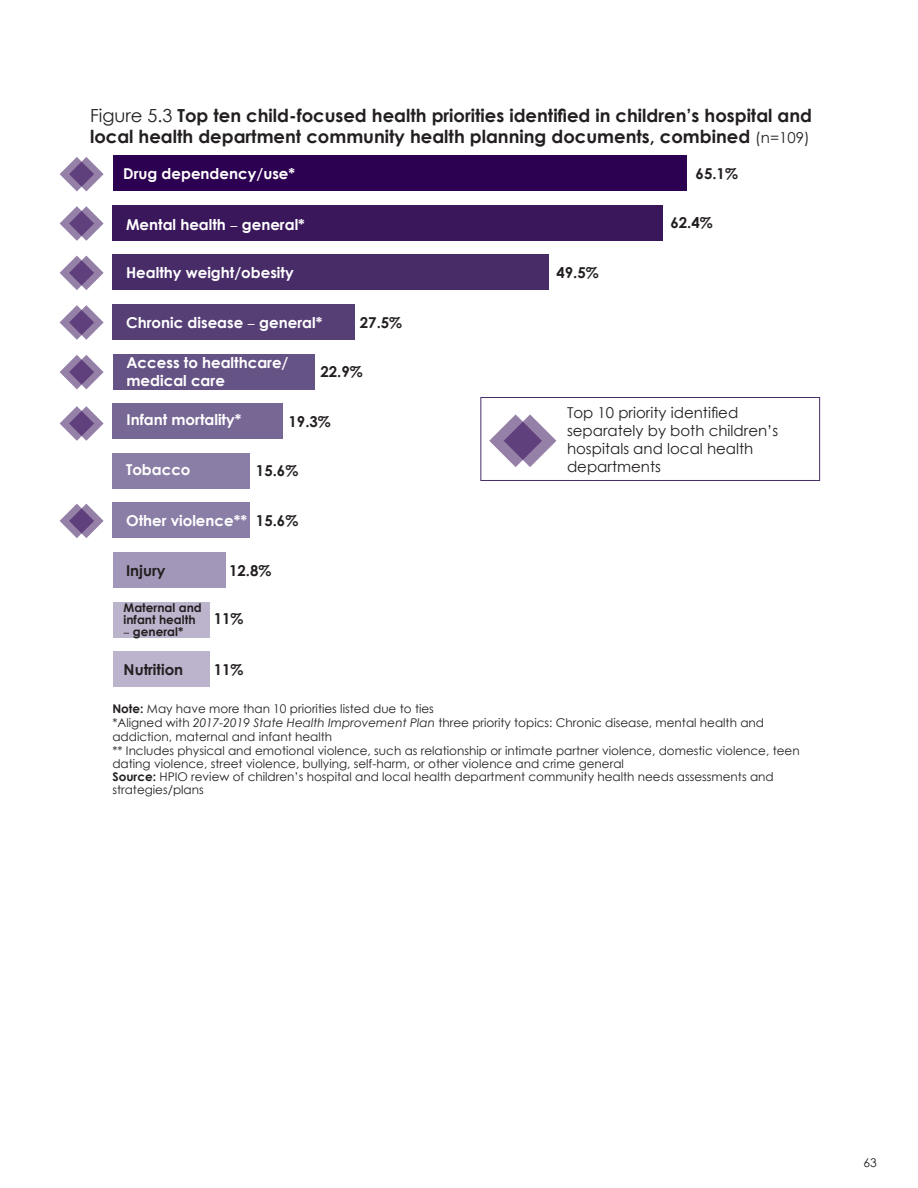
<style>
.page{position:relative;width:918px;height:1188px;background:#fff}
.page>*{position:absolute;margin:0;border:0;box-sizing:border-box;transform-origin:0 0}
.t1{font:700 18px/21.6px "Century Gothic";color:#231f20}
.t2{font:700 15px/18px "Century Gothic";color:#fff}
.t3{font:15px/18px "Century Gothic";color:#231f20}
.t4{font:700 15px "Century Gothic";color:#231f20}
.t5{font:12px/13.2px "Century Gothic";color:#231f20}
.t6{font:700 12px/12px "Century Gothic";color:#231f20}
.s1{font-weight:400}
.s2{font-weight:400;font-size:15px}
.s3{font-family:"Athelas"}
.s4{font-weight:700}
.s5{font-style:italic}
</style>
<div class="page">
<div style="left:481px;top:397px;width:339px;height:84px;border:1px solid #472c68"></div>
<div style="left:113px;top:155px;width:574px;height:36px;background:#2c0151"></div>
<div style="left:113px;top:205px;width:550px;height:36px;background:#3a175b"></div>
<div style="left:113px;top:254px;width:436px;height:36px;background:#472c68"></div>
<div style="left:113px;top:304px;width:242px;height:36px;background:#563f75"></div>
<div style="left:113px;top:354px;width:202px;height:35px;background:#665385"></div>
<div style="left:113px;top:403px;width:170px;height:36px;background:#776795"></div>
<div style="left:113px;top:453px;width:137px;height:36px;background:#8b7ea6"></div>
<div style="left:113px;top:503px;width:137px;height:35px;background:#8b7ea6"></div>
<div style="left:113px;top:552px;width:113px;height:36px;background:#a297b8"></div>
<div style="left:113px;top:602px;width:97px;height:35px;background:#bcb4cd"></div>
<div style="left:113px;top:651px;width:97px;height:36px;background:#bcb4cd"></div>
<svg style="left:489px;top:414px;width:67px;height:53px"></svg>
<svg style="left:60px;top:157px;width:44px;height:34px"></svg>
<svg style="left:60px;top:206px;width:44px;height:35px"></svg>
<svg style="left:60px;top:256px;width:44px;height:34px"></svg>
<svg style="left:60px;top:305px;width:44px;height:35px"></svg>
<svg style="left:60px;top:355px;width:44px;height:34px"></svg>
<svg style="left:60px;top:406px;width:44px;height:35px"></svg>
<svg style="left:60px;top:504px;width:44px;height:34px"></svg>
<h1 class="t1" style="left:90px;top:103px;width:724px"><span class="s1">Figure 5.3</span> Top ten child-focused health priorities identified in children’s hospital and local health department community health planning documents, combined <span class="s2">(n=109)</span></h1>
<p class="t2" style="left:123px;top:164px;width:173px">Drug dependency/use*</p>
<p class="t2" style="left:126px;top:214px;width:180px">Mental health <span class="s3">–</span> general*</p>
<p class="t2" style="left:126px;top:263px;width:169px">Healthy weight/obesity</p>
<p class="t2" style="left:126px;top:313px;width:198px">Chronic disease <span class="s3">–</span> general*</p>
<p class="t2" style="left:127px;top:353px;width:164px">Access to healthcare/ medical care</p>
<p class="t4" style="left:696px;top:162px;width:44px">65.1%</p>
<p class="t4" style="left:670px;top:211px;width:44px">62.4%</p>
<p class="t4" style="left:556px;top:261px;width:44px">49.5%</p>
<p class="t4" style="left:360px;top:311px;width:44px">27.5%</p>
<p class="t4" style="left:320px;top:360px;width:44px">22.9%</p>
<p class="t4" style="left:289px;top:410px;width:44px">19.3%</p>
<p class="t4" style="left:256px;top:460px;width:44px">15.6%</p>
<p class="t4" style="left:256px;top:509px;width:44px">15.6%</p>
<p class="t4" style="left:229px;top:559px;width:44px">12.8%</p>
<p class="t4" style="left:214px;top:607px;width:31px">11%</p>
<p class="t4" style="left:214px;top:659px;width:31px">11%</p>
<p class="t5" style="left:112px;top:701px;width:653px;line-height:14.4px"><span class="s4">Note:</span> May have more than 10 priorities listed due to ties<br>*Aligned with <span class="s5">2017-2019 State Health Improvement Plan</span> three priority topics: Chronic disease, mental health and addiction, maternal and infant health</p>
<p class="t5" style="left:112px;top:743px;width:689px">** Includes physical and emotional violence, such as relationship or intimate partner violence, domestic violence, teen dating violence, street violence, bullying, self-harm, or other violence and crime general<br><span class="s4">Source:</span> HPIO review of children’s hospital and local health department community health needs assessments and strategies/plans</p>
<p class="t3" style="left:567px;top:404px;width:213px">Top 10 priority identified separately by both children’s hospitals and local health departments</p>
<p class="t2" style="left:127px;top:410px;width:116px">Infant mortality*</p>
<p class="t2" style="left:126px;top:460px;width:66px">Tobacco</p>
<p class="t2" style="left:126px;top:511px;width:122px">Other violence**</p>
<p class="t4" style="left:126px;top:559px;width:41px">Injury</p>
<p class="t6" style="left:124px;top:601px;width:80px">Maternal and infant health</p>
<p class="t6" style="left:124px;top:625px;width:61px"><span class="s3">–</span> general*</p>
<p class="t4" style="left:124px;top:658px;width:61px">Nutrition</p>
<p class="t5" style="left:864px;top:1156px;width:15px">63</p>
</div>
